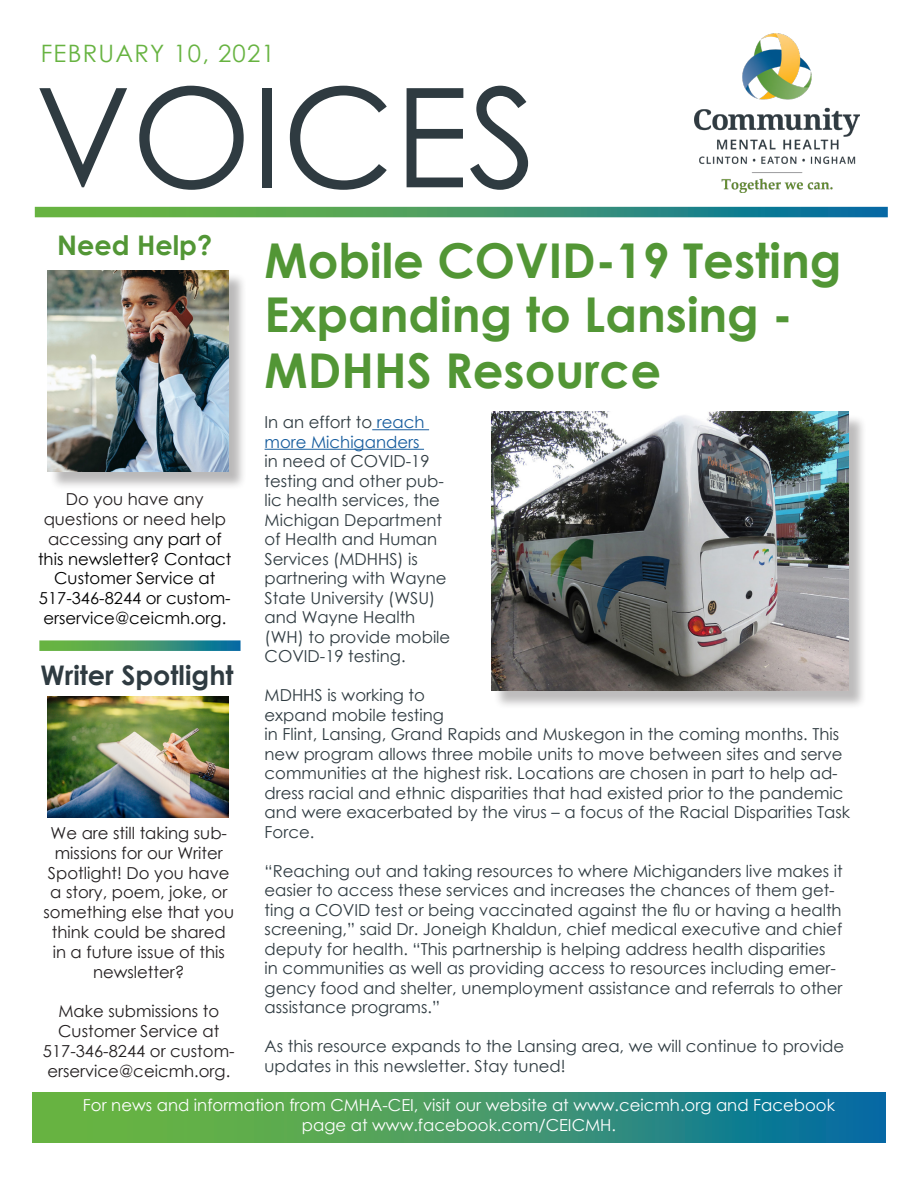
<style>
.page{position:relative;width:918px;height:1188px;background:#fff}
.page>*{position:absolute;margin:0;border:0;box-sizing:border-box;transform-origin:0 0}
.t1{font:138px "Century Gothic";color:#2f3b41}
.t2{font:700 48px/55.5px "Century Gothic";color:#529635}
.t3{font:700 27px "Century Gothic";color:#2f3b41}
.t4{font:700 27px "Century Gothic";color:#529635}
.t5{font:24px "Century Gothic";letter-spacing:.05em;color:#67b341}
.t6{font:16.5px/19.5px "Century Gothic";color:#2f3b41}
.t7{font:16.5px/19.8px "Century Gothic";color:#231f20;text-align:center}
.t8{font:16.5px/19.8px "Century Gothic";color:#000;text-align:center}
.t9{font:16.5px/19.8px "Century Gothic";color:#fff;text-align:center}
.s1{color:#231f20}
.s2{color:#175d9e}
</style>
<div class="page">
<img style="left:694px;top:33px;width:166px;height:159px">
<svg style="left:35px;top:207px;width:853px;height:10px;background:#40976a"></svg>
<svg style="left:32px;top:1093px;width:854px;height:49px;background:#40976a"></svg>
<hr style="left:372px;top:429px;width:57px;height:1px;background:#175d9e">
<hr style="left:265px;top:449px;width:159px;height:1px;background:#175d9e">
<div style="left:494px;top:414px;width:373px;height:295px;background:#231f20;opacity:.3"></div>
<img style="left:491px;top:412px;width:357px;height:279px">
<svg style="left:39px;top:640px;width:202px;height:11px;background:#4a9c71"></svg>
<div style="left:49px;top:272px;width:198px;height:218px;background:#231f20;opacity:.31"></div>
<img style="left:47px;top:270px;width:181px;height:201px">
<img style="left:47px;top:697px;width:181px;height:120px">
<p class="t5" style="left:41px;top:36px;width:236px">FEBRUARY 10, 2021</p>
<p class="t1" style="left:35px;top:41px;width:504px">VOICES</p>
<p class="t4" style="left:57px;top:225px;width:156px">Need Help?</p>
<p class="t8" style="left:38px;top:489px;width:195px"><span class="s1">Do you have any questions or need help accessing a</span>ny part of this newsletter? Contact<br>Customer Service at<br>517-346-8244 or custom&shy;erservice@ceicmh.org.</p>
<p class="t3" style="left:40px;top:654px;width:195px">Writer Spotlight</p>
<p class="t7" style="left:44px;top:823px;width:192px">We are still taking sub&shy;missions for our Writer<br>Spotlight! Do you have a story, poem, joke, or something else that you think could be shared in a future issue of this newsletter?</p>
<p class="t7" style="left:43px;top:1001px;width:193px">Make submissions to<br>Customer Service at<br>517-346-8244 or custom&shy;erservice@ceicmh.org.</p>
<p class="t2" style="left:265px;top:231px;width:578px">Mobile COVID-19 Testing</p>
<p class="t2" style="left:265px;top:285px;width:529px">Expanding to Lansing -<br>MDHHS Resource</p>
<p class="t6" style="left:265px;top:412px;width:187px">In an effort to <span class="s2">reach more Michiganders<br></span>in need of COVID-19 testing and other pub&shy;lic health services, the<br>Michigan Department of Health and Human<br>Services (MDHHS) is partnering with Wayne<br>State University (WSU) and Wayne Health (WH) to provide mobile<br>COVID-19 testing.</p>
<p class="t6" style="left:265px;top:685px;width:587px">MDHHS is working to<br>expand mobile testing<br>in Flint, Lansing, Grand Rapids and Muskegon in the coming months. This new program allows three mobile units to move between sites and serve communities at the highest risk. Locations are chosen in part to help ad&shy;dress racial and ethnic disparities that had existed prior to the pandemic and were exacerbated by the virus – a focus of the Racial Disparities Task Force.</p>
<p class="t6" style="left:265px;top:861px;width:580px">“Reaching out and taking resources to where Michiganders live makes it easier to access these services and increases the chances of them get&shy;ting a COVID test or being vaccinated against the flu or having a health screening,” said Dr. Joneigh Khaldun, chief medical executive and chief deputy for health. “This partnership is helping address health disparities in communities as well as providing access to resources including emer&shy;gency food and shelter, unemployment assistance and referrals to other assistance programs.”</p>
<p class="t6" style="left:265px;top:1036px;width:581px">As this resource expands to the Lansing area, we will continue to provide updates in this newsletter. Stay tuned!</p>
<p class="t9" style="left:83px;top:1095px;width:754px">For news and information from CMHA-CEI, visit our website at www.ceicmh.org and Facebook page at www.facebook.com/CEICMH.</p>
</div>
